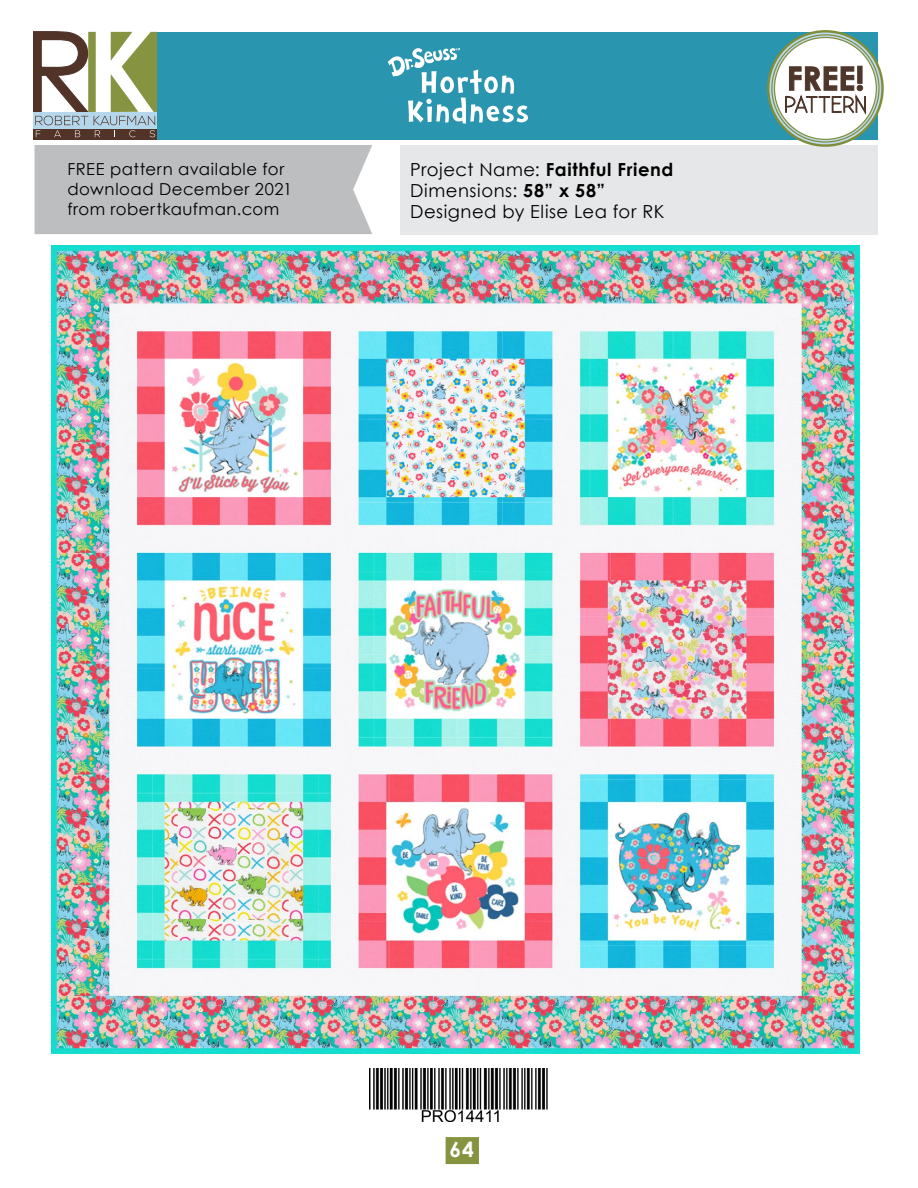
<style>
.page{position:relative;width:918px;height:1188px;background:#fff}
.page>*{position:absolute;margin:0;border:0;box-sizing:border-box;transform-origin:0 0}
.t1{font:700 21px "Century Gothic";color:#fff}
.t2{font:18px/21px "Century Gothic";letter-spacing:.03em;color:#000}
.t3{font:16.5px/19.8px "Century Gothic";letter-spacing:.03em;color:#000}
.s1{font-weight:700}
</style>
<div class="page">
<div style="left:446px;top:1137px;width:33px;height:27px;background:#869441"></div>
<img style="left:369px;top:1068px;width:179px;height:54px">
<img style="left:51px;top:245px;width:809px;height:809px">
<div style="left:35px;top:145px;width:337px;height:89px;background:#bcbec0"></div>
<div style="left:400px;top:145px;width:478px;height:89px;background:#e6e7e8"></div>
<div style="left:153px;top:32px;width:725px;height:107px;background:#2a95af"></div>
<svg style="left:34px;top:32px;width:123px;height:107px"></svg>
<svg style="left:768px;top:31px;width:115px;height:115px"></svg>
<div style="left:767px;top:30px;width:117px;height:117px;border:2px solid #7f8e39;border-radius:50%"></div>
<svg style="left:772px;top:35px;width:107px;height:107px"></svg>
<div style="left:774px;top:37px;width:102px;height:102px;background:#fff;border-radius:50%"></div>
<svg style="left:785px;top:66px;width:81px;height:49px"></svg>
<svg style="left:388px;top:48px;width:140px;height:76px"></svg>
<p class="t3" style="left:67px;top:159px;width:227px">FREE pattern available for download December 2021 from robertkaufman.com</p>
<p class="t2" style="left:410px;top:159px;width:265px">Project Name: <span class="s1">Faithful Friend<br></span>Dimensions: <span class="s1">58” x 58”<br></span>Designed by Elise Lea for RK</p>
<p class="t1" style="left:449px;top:1134px;width:26px">64</p>
</div>
